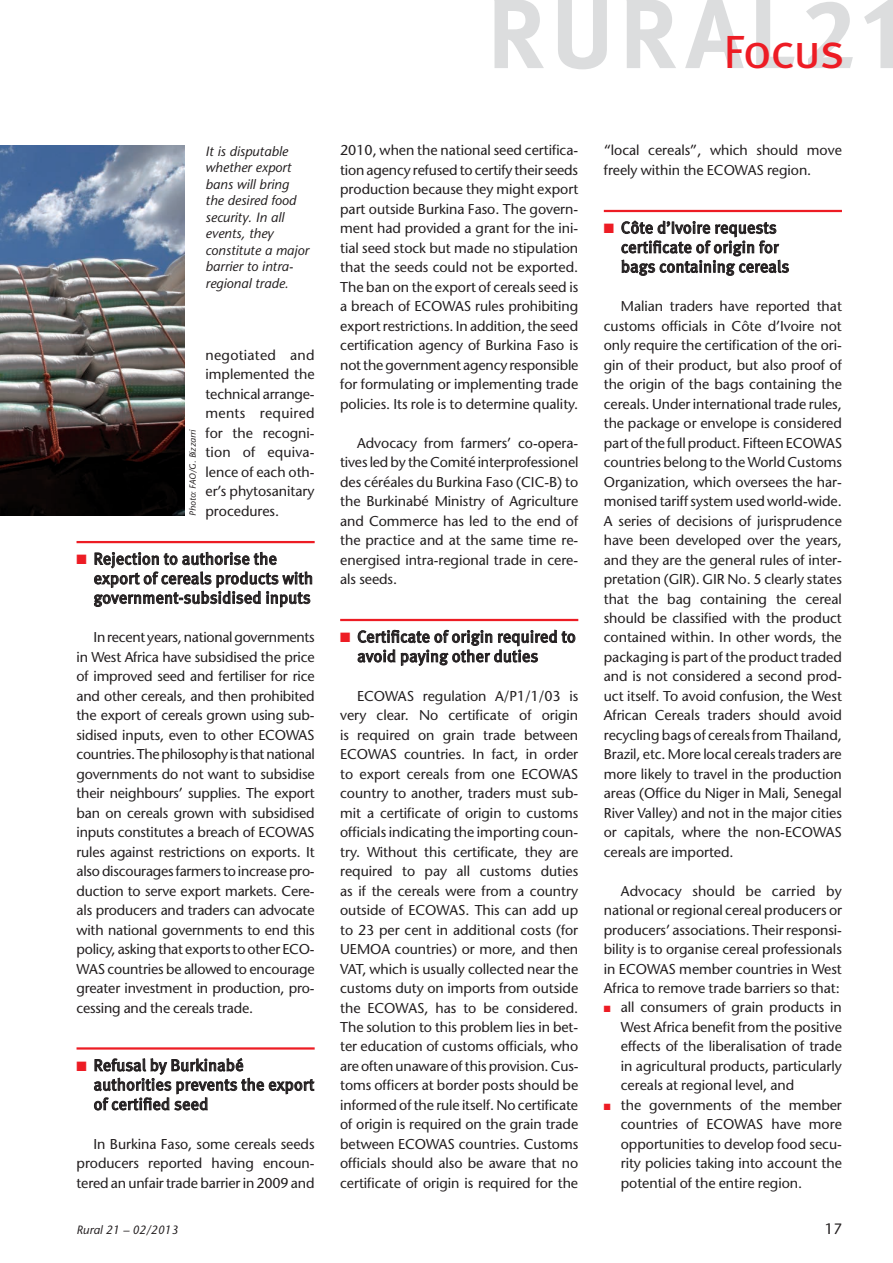
<style>
.page{position:relative;width:893px;height:1263px;background:#fff}
.page>*{position:absolute;margin:0;border:0;box-sizing:border-box;transform-origin:0 0}
.t1{font:46.5px "Meta Pro";letter-spacing:-.04em;color:#ed1c24}
.t2{font:16.5px/19.5px "Meta Pro";letter-spacing:-.005em;color:#231f20}
.t3{font:15px "Stone Sans";color:#231f20}
.t4{font:14.25px/19.5px "Stone Sans";letter-spacing:-.005em;color:#231f20;text-align:justify}
.t5{font:italic 13.5px/16.5px "Stone Sans";color:#231f20}
.t6{font:italic 12px "Stone Sans";color:#231f20}
.t7{font:italic 9px "Stone Sans";color:#231f20}
.s1{color:#ed1c24}
</style>
<div class="page">
<svg style="left:558px;top:0;width:49px;height:69px"></svg>
<svg style="left:685px;top:0;width:59px;height:68px"></svg>
<svg style="left:756px;top:0;width:39px;height:68px"></svg>
<svg style="left:806px;top:2px;width:47px;height:66px"></svg>
<svg style="left:864px;top:0;width:29px;height:68px"></svg>
<svg style="left:494px;top:0;width:50px;height:68px"></svg>
<svg style="left:627px;top:0;width:49px;height:68px"></svg>
<hr style="left:77px;top:541px;width:238px;height:2px;background:#ed1c24">
<hr style="left:77px;top:1047px;width:238px;height:2px;background:#ed1c24">
<svg style="left:94px;top:552px;width:218px;height:55px"></svg>
<svg style="left:94px;top:1058px;width:220px;height:52px"></svg>
<hr style="left:340px;top:619px;width:238px;height:2px;background:#ed1c24">
<svg style="left:358px;top:630px;width:217px;height:36px"></svg>
<hr style="left:604px;top:210px;width:238px;height:2px;background:#ed1c24">
<svg style="left:621px;top:221px;width:168px;height:55px"></svg>
<img style="left:0;top:146px;width:184px;height:370px">
<h1 class="t1" style="left:724px;top:22px;width:123px">Focus</h1>
<p class="t5" style="left:206px;top:143px;width:105px">It is disputable whether export bans will bring the desired food security. In all events, they constitute a major barrier to intra&shy;regional trade.</p>
<p class="t4" style="left:206px;top:345px;width:111px">negotiated and implemented the technical arrange&shy;ments required for the recogni&shy;tion of equiva&shy;lence of each oth&shy;er’s phytosanitary procedures.</p>
<p class="t2" style="left:94px;top:549px;width:221px;text-indent:-17px"><span class="s1">■</span> Rejection to authorise the export of cereals products with government-subsidised inputs</p>
<p class="t4" style="left:77px;top:628px;width:240px;text-indent:17px">In recent years, national governments in West Africa have subsidised the price of improved seed and fertiliser for rice and other cereals, and then prohibited the export of cereals grown using sub&shy;sidised inputs, even to other ECOWAS countries. The philosophy is that national governments do not want to subsidise their neighbours’ supplies. The export ban on cereals grown with subsidised inputs constitutes a breach of ECOWAS rules against restrictions on exports. It also discourages farmers to increase pro&shy;duction to serve export markets. Cere&shy;als producers and traders can advocate with national governments to end this policy, asking that exports to other ECO-WAS countries be allowed to encourage greater investment in production, pro&shy;cessing and the cereals trade.</p>
<p class="t7" style="left:187px;top:516px;width:88px;rotate:-90deg">Photo: FAO/G. Bizzarri</p>
<p class="t2" style="left:94px;top:1056px;width:222px;text-indent:-17px"><span class="s1">■</span> Refusal by Burkinabé authorities prevents the export of certified seed</p>
<p class="t4" style="left:77px;top:1134px;width:240px;text-indent:17px">In Burkina Faso, some cereals seeds producers reported having encoun&shy;tered an unfair trade barrier in 2009 and</p>
<p class="t4" style="left:340px;top:141px;width:240px">2010, when the national seed certifica&shy;tion agency refused to certify their seeds production because they might export part outside Burkina Faso. The govern&shy;ment had provided a grant for the ini&shy;tial seed stock but made no stipulation that the seeds could not be exported.<br>The ban on the export of cereals seed is a breach of ECOWAS rules prohibiting export restrictions. In addition, the seed certification agency of Burkina Faso is not the government agency responsible for formulating or implementing trade policies. Its role is to determine quality.</p>
<p class="t4" style="left:340px;top:433px;width:240px;text-indent:17px">Advocacy from farmers’ co-opera&shy;tives led by the Comité interprofessionel des céréales du Burkina Faso (CIC-B) to the Burkinabé Ministry of Agriculture and Commerce has led to the end of the practice and at the same time re&shy;energised intra-regional trade in cere&shy;als seeds.</p>
<p class="t2" style="left:357px;top:627px;width:220px;text-indent:-17px"><span class="s1">■</span> Certificate of origin required to avoid paying other duties</p>
<p class="t4" style="left:340px;top:686px;width:240px;text-indent:17px">ECOWAS regulation A/P1/1/03 is very clear. No certificate of origin is required on grain trade between ECOWAS countries. In fact, in order to export cereals from one ECOWAS country to another, traders must sub&shy;mit a certificate of origin to customs officials indicating the importing coun&shy;try. Without this certificate, they are required to pay all customs duties as if the cereals were from a country outside of ECOWAS. This can add up to 23 per cent in additional costs (for UEMOA countries) or more, and then VAT, which is usually collected near the customs duty on imports from outside the ECOWAS, has to be considered.<br>The solution to this problem lies in bet&shy;ter education of customs officials, who are often unaware of this provision. Cus&shy;toms officers at border posts should be informed of the rule itself. No certificate of origin is required on the grain trade between ECOWAS countries. Customs officials should also be aware that no certificate of origin is required for the</p>
<p class="t4" style="left:604px;top:141px;width:240px">“local cereals”, which should move freely within the ECOWAS region.</p>
<p class="t2" style="left:621px;top:218px;width:170px;text-indent:-17px"><span class="s1">■</span> Côte d’Ivoire requests certificate of origin for bags containing cereals</p>
<p class="t4" style="left:604px;top:297px;width:240px;text-indent:17px">Malian traders have reported that customs officials in Côte d’Ivoire not only require the certification of the ori&shy;gin of their product, but also proof of the origin of the bags containing the cereals. Under international trade rules, the package or envelope is considered part of the full product. Fifteen ECOWAS countries belong to the World Customs Organization, which oversees the har&shy;monised tariff system used world-wide.<br>A series of decisions of jurisprudence have been developed over the years, and they are the general rules of inter&shy;pretation (GIR). GIR No. 5 clearly states that the bag containing the cereal should be classified with the product contained within. In other words, the packaging is part of the product traded and is not considered a second prod&shy;uct itself. To avoid confusion, the West African Cereals traders should avoid recycling bags of cereals from Thailand, Brazil, etc. More local cereals traders are more likely to travel in the production areas (Office du Niger in Mali, Senegal River Valley) and not in the major cities or capitals, where the non-ECOWAS cereals are imported.</p>
<p class="t4" style="left:604px;top:881px;width:240px;text-indent:17px">Advocacy should be carried by national or regional cereal producers or producers’ associations. Their responsi&shy;bility is to organise cereal professionals in ECOWAS member countries in West Africa to remove trade barriers so that:</p>
<p class="t4" style="left:621px;top:998px;width:223px;text-indent:-17px"><span class="s1">■</span> all consumers of grain products in West Africa benefit from the positive effects of the liberalisation of trade in agricultural products, particularly cereals at regional level, and</p>
<p class="t4" style="left:621px;top:1095px;width:223px;text-indent:-17px"><span class="s1">■</span> the governments of the member countries of ECOWAS have more opportunities to develop food secu&shy;rity policies taking into account the potential of the entire region.</p>
<p class="t6" style="left:77px;top:1222px;width:103px">Rural 21 – 02/2013</p>
<p class="t3" style="left:825px;top:1220px;width:19px">17</p>
</div>
